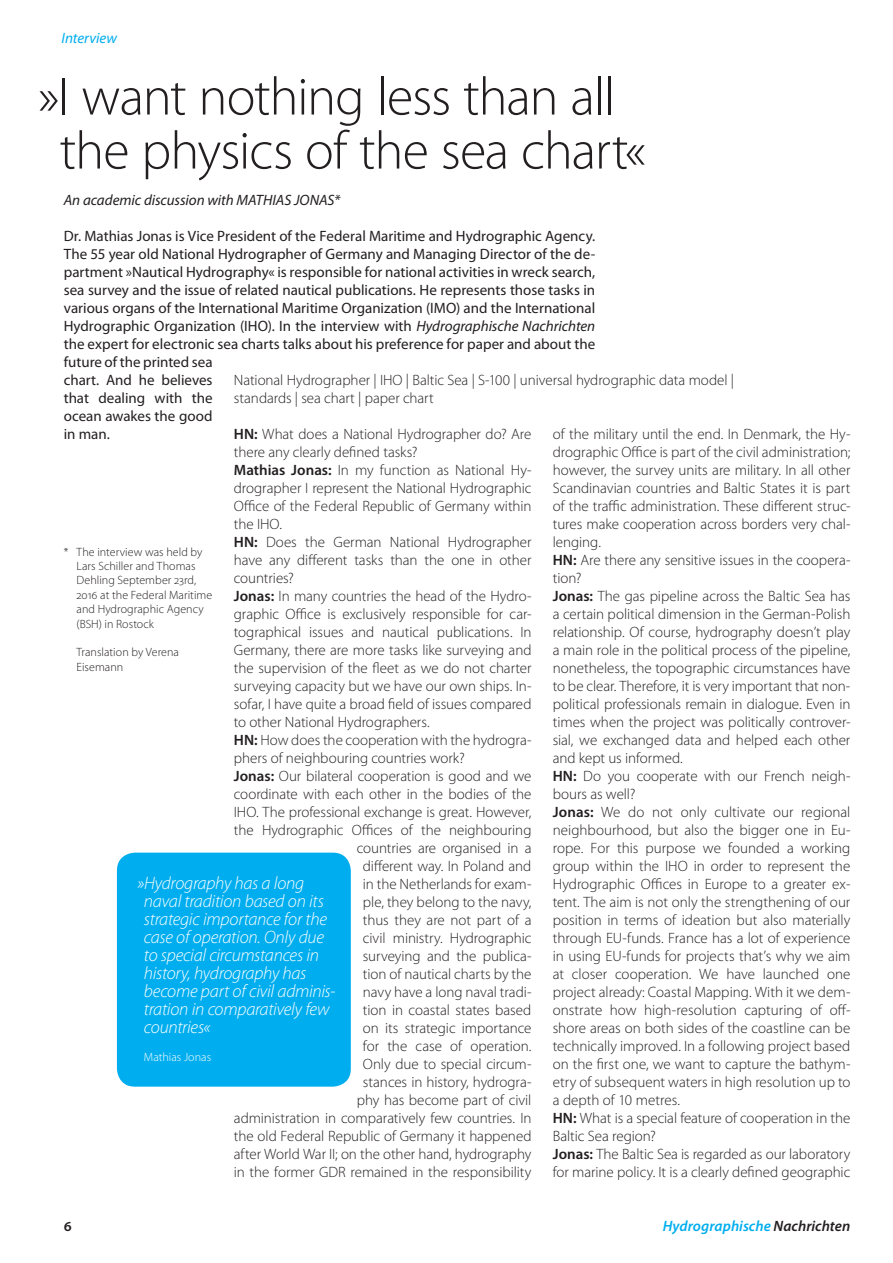
<style>
.page{position:relative;width:893px;height:1263px;background:#fff}
.page>*{position:absolute;margin:0;border:0;box-sizing:border-box;transform-origin:0 0}
.t1{font:300 54px/54px "Myriad Pro";letter-spacing:-.02em;color:#231f20;text-align:center}
.t2{font:italic 300 18px/18px "Myriad Pro";letter-spacing:-.015em;color:#fff}
.t3{font:300 15px/18px "Myriad Pro";letter-spacing:-.005em;color:#231f20}
.t4{font:15px/18px "Myriad Pro";color:#231f20}
.t5{font:italic 15px "Myriad Pro";letter-spacing:-.005em;color:#231f20}
.t6{font:italic 600 15px "Myriad Pro";letter-spacing:.005em;color:#00aeef}
.t7{font:italic 15px "Myriad Pro";color:#00aeef}
.t8{font:600 15px "Myriad Pro";color:#231f20}
.t9{font:300 12px/14.4px "Myriad Pro";letter-spacing:.005em;color:#231f20}
.t10{font:300 12px "Myriad Pro";color:#fff}
.s1{font-style:italic}
.s2{font-weight:600}
.s3{color:#231f20}
</style>
<div class="page">
<div style="left:117px;top:853px;width:234px;height:234px;background:#00aeef;border-radius:18px"></div>
<p class="t7" style="left:62px;top:28px;width:57px">Interview</p>
<h1 class="t1" style="left:38px;top:69px;width:609px">»I want nothing less than all the physics of the sea chart«</h1>
<p class="t5" style="left:64px;top:190px;width:193px">An academic discussion with Mathias</p>
<p class="t5" style="left:294px;top:190px;width:16px">Jonas</p>
<p class="t5" style="left:334px;top:190px;width:8px">*</p>
<p class="t4" style="left:64px;top:226px;width:533px">Dr. Mathias Jonas is Vice President of the Federal Maritime and Hydrographic Agency.<br>The 55 year old National Hydrographer of Germany and Managing Director of the de&shy;partment »Nautical Hydrography« is responsible for national activities in wreck search, sea survey and the issue of related nautical publications. He represents those tasks in various organs of the International Maritime Organization (IMO) and the International Hydrographic Organization (IHO). In the interview with <span class="s1">Hydrographische Nachrichten </span>the expert for electronic sea charts talks about his preference for paper and about the future of the printed sea<br>chart. And he believes<br>that dealing with the<br>ocean awakes the good<br>in man.</p>
<p class="t3" style="left:234px;top:370px;width:502px">National Hydrographer | IHO | Baltic Sea | S-100 | universal hydrographic data model | standards | sea chart | paper chart</p>
<p class="t3" style="left:553px;top:424px;width:299px">of the military until the end. In Denmark, the Hy&shy;drographic Office is part of the civil administration; however, the survey units are military. In all other Scandinavian countries and Baltic States it is part of the traffic administration. These different struc&shy;tures make cooperation across borders very chal&shy;lenging.<br><span class="s2">HN:</span> Are there any sensitive issues in the coopera&shy;tion?<br><span class="s2">Jonas:</span> The gas pipeline across the Baltic Sea has a certain political dimension in the German-Polish relationship. Of course, hydrography doesn’t play a main role in the political process of the pipeline, nonetheless, the topographic circumstances have to be clear. Therefore, it is very important that non&shy;political professionals remain in dialogue. Even in times when the project was politically controver&shy;sial, we exchanged data and helped each other and kept us informed.<br><span class="s2">HN:</span> Do you cooperate with our French neigh&shy;bours as well?<br><span class="s2">Jonas:</span> We do not only cultivate our regional neighbourhood, but also the bigger one in Eu&shy;rope. For this purpose we founded a working group within the IHO in order to represent the Hydrographic Offices in Europe to a greater ex&shy;tent. The aim is not only the strengthening of our position in terms of ideation but also materially through EU-funds. France has a lot of experience in using EU-funds for projects that’s why we aim at closer cooperation. We have launched one project already: Coastal Mapping. With it we dem&shy;onstrate how high-resolution capturing of off&shy;shore areas on both sides of the coastline can be technically improved. In a following project based on the first one, we want to capture the bathym&shy;etry of subsequent waters in high resolution up to a depth of 10 metres.<br><span class="s2">HN:</span> What is a special feature of cooperation in the Baltic Sea region?<br><span class="s2">Jonas:</span> The Baltic Sea is regarded as our laboratory for marine policy. It is a clearly defined geographic</p>
<p class="t3" style="left:234px;top:424px;width:299px"><span class="s2">HN:</span> What does a National Hydrographer do? Are</p>
<p class="t3" style="left:234px;top:442px;width:185px">there any clearly defined tasks?</p>
<p class="t3" style="left:234px;top:460px;width:299px"><span class="s2">Mathias Jonas:</span> In my function as National Hy-</p>
<p class="t3" style="left:234px;top:478px;width:299px">drographer I represent the National Hydrographic</p>
<p class="t3" style="left:234px;top:496px;width:299px">Office of the Federal Republic of Germany within</p>
<p class="t3" style="left:234px;top:514px;width:50px">the IHO.</p>
<p class="t3" style="left:234px;top:532px;width:299px"><span class="s2">HN:</span> Does the German National Hydrographer</p>
<p class="t3" style="left:234px;top:550px;width:299px">have any different tasks than the one in other</p>
<p class="t3" style="left:234px;top:568px;width:62px">countries?</p>
<p class="t3" style="left:234px;top:586px;width:299px"><span class="s2">Jonas:</span> In many countries the head of the Hydro-</p>
<p class="t3" style="left:234px;top:604px;width:299px">graphic Office is exclusively responsible for car-</p>
<p class="t3" style="left:234px;top:622px;width:299px">tographical issues and nautical publications. In</p>
<p class="t3" style="left:234px;top:640px;width:299px">Germany, there are more tasks like surveying and</p>
<p class="t3" style="left:234px;top:658px;width:299px">the supervision of the fleet as we do not charter</p>
<p class="t3" style="left:234px;top:676px;width:299px">surveying capacity but we have our own ships. In-</p>
<p class="t3" style="left:234px;top:694px;width:299px">sofar, I have quite a broad field of issues compared</p>
<p class="t3" style="left:234px;top:712px;width:197px">to other National Hydrographers.</p>
<p class="t3" style="left:234px;top:730px;width:299px"><span class="s2">HN:</span> How does the cooperation with the hydrogra-</p>
<p class="t3" style="left:234px;top:748px;width:232px">phers of neighbouring countries work?</p>
<p class="t3" style="left:234px;top:766px;width:299px"><span class="s2">Jonas:</span> Our bilateral cooperation is good and we</p>
<p class="t3" style="left:234px;top:784px;width:299px">coordinate with each other in the bodies of the</p>
<p class="t3" style="left:234px;top:802px;width:299px">IHO. The professional exchange is great. However,</p>
<p class="t3" style="left:234px;top:820px;width:299px">the Hydrographic Offices of the neighbouring</p>
<p class="t3" style="left:357px;top:838px;width:176px">countries are organised in a</p>
<p class="t3" style="left:363px;top:856px;width:170px">different way. In Poland and</p>
<p class="t3" style="left:363px;top:874px;width:170px">in the Netherlands for exam-</p>
<p class="t3" style="left:363px;top:892px;width:170px">ple, they belong to the navy,</p>
<p class="t3" style="left:363px;top:910px;width:170px">thus they are not part of a</p>
<p class="t3" style="left:363px;top:928px;width:170px">civil ministry. Hydrographic</p>
<p class="t3" style="left:363px;top:946px;width:170px">surveying and the publica-</p>
<p class="t3" style="left:363px;top:964px;width:170px">tion of nautical charts by the</p>
<p class="t3" style="left:363px;top:982px;width:170px">navy have a long naval tradi-</p>
<p class="t3" style="left:363px;top:1000px;width:170px">tion in coastal states based</p>
<p class="t3" style="left:363px;top:1018px;width:170px">on its strategic importance</p>
<p class="t3" style="left:363px;top:1036px;width:170px">for the case of operation.</p>
<p class="t3" style="left:363px;top:1054px;width:170px">Only due to special circum-</p>
<p class="t3" style="left:363px;top:1072px;width:170px">stances in history, hydrogra-</p>
<p class="t3" style="left:357px;top:1090px;width:176px">phy has become part of civil</p>
<p class="t3" style="left:234px;top:1108px;width:299px">administration in comparatively few countries. In</p>
<p class="t3" style="left:234px;top:1126px;width:299px">the old Federal Republic of Germany it happened</p>
<p class="t3" style="left:234px;top:1144px;width:299px">after World War II; on the other hand, hydrography</p>
<p class="t3" style="left:234px;top:1162px;width:299px">in the former GDR remained in the responsibility</p>
<p class="t9" style="left:77px;top:544px;width:137px;text-indent:-13px">* The interview was held by<br>Lars Schiller and Thomas<br>Dehling September 23rd,<br>2016 at the Federal Maritime and Hydrographic Agency (BSH) in Rostock</p>
<p class="t9" style="left:77px;top:645px;width:104px">Translation by Verena<br>Eisemann</p>
<p class="t2" style="left:144px;top:873px;width:193px;text-indent:-6px">»Hydrography has a long naval tradition based on its strategic importance for the case of operation. Only due to special circumstances in history, hydrography has become part of civil adminis&shy;tration in comparatively few countries«</p>
<p class="t10" style="left:144px;top:1050px;width:69px">Mathias Jonas</p>
<p class="t8" style="left:64px;top:1216px;width:10px">6</p>
<p class="t6" style="left:663px;top:1216px;width:189px">Hydrographische <span class="s3">Nachrichten</span></p>
</div>
